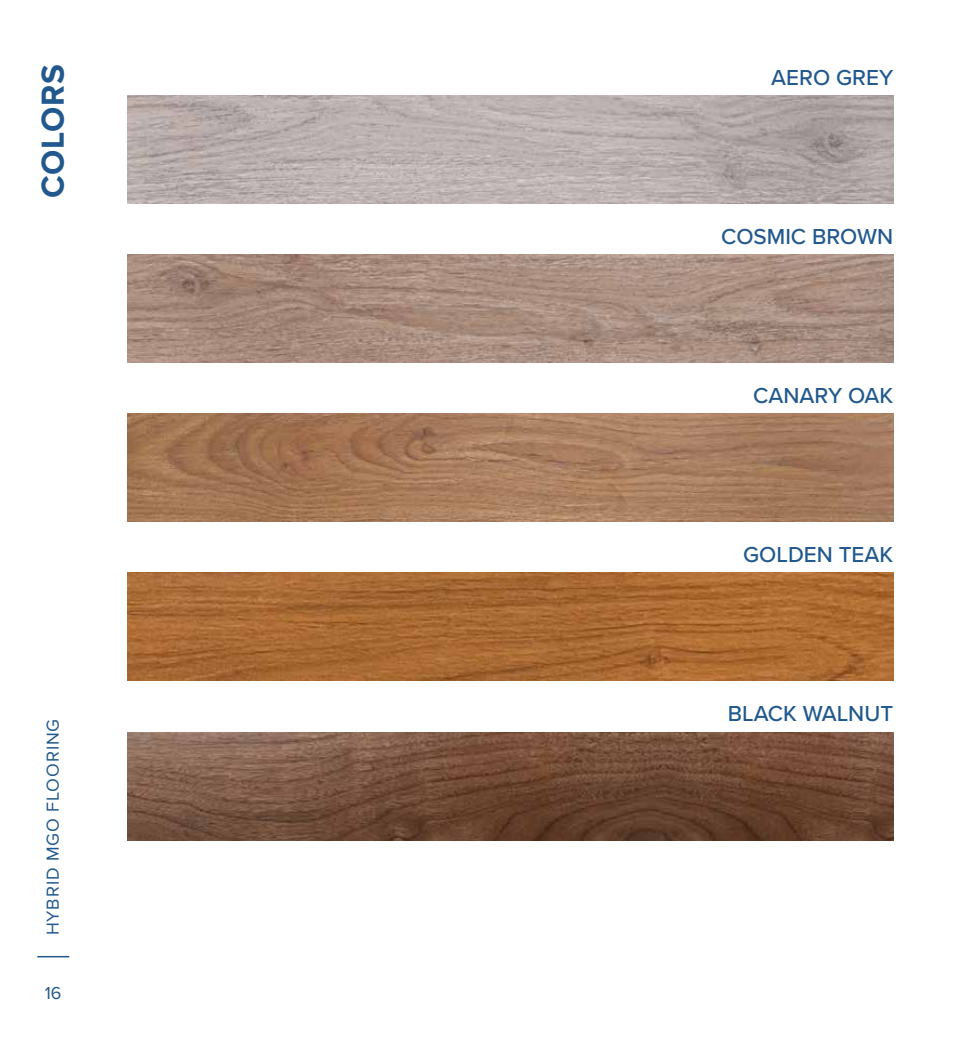
<style>
.page{position:relative;width:957px;height:1063px;background:#fff}
.page>*{position:absolute;margin:0;border:0;box-sizing:border-box;transform-origin:0 0}
.t1{font:700 33px "Proxima Nova";letter-spacing:.025em;color:#21588d}
.t2{font:500 22.5px "Proxima Nova";color:#21588d}
.t3{font:18px "Proxima Nova";letter-spacing:.05em;color:#21588d}
</style>
<div class="page">
<hr style="left:37px;top:956px;width:32px;height:1px;background:#21588d">
<img style="left:128px;top:96px;width:765px;height:108px">
<img style="left:128px;top:255px;width:765px;height:108px">
<img style="left:128px;top:414px;width:765px;height:108px">
<img style="left:128px;top:573px;width:765px;height:108px">
<img style="left:128px;top:732px;width:765px;height:108px">
<h1 class="t1" style="left:34px;top:198px;width:136px;rotate:-90deg">COLORS</h1>
<p class="t3" style="left:42px;top:935px;width:218px;rotate:-90deg">HYBRID MGO FLOORING</p>
<p class="t3" style="left:45px;top:982px;width:18px">16</p>
<p class="t2" style="left:771px;top:61px;width:123px">AERO GREY</p>
<p class="t2" style="left:721px;top:220px;width:174px">COSMIC BROWN</p>
<p class="t2" style="left:753px;top:379px;width:141px">CANARY OAK</p>
<p class="t2" style="left:743px;top:538px;width:151px">GOLDEN TEAK</p>
<p class="t2" style="left:728px;top:697px;width:167px">BLACK WALNUT</p>
</div>
